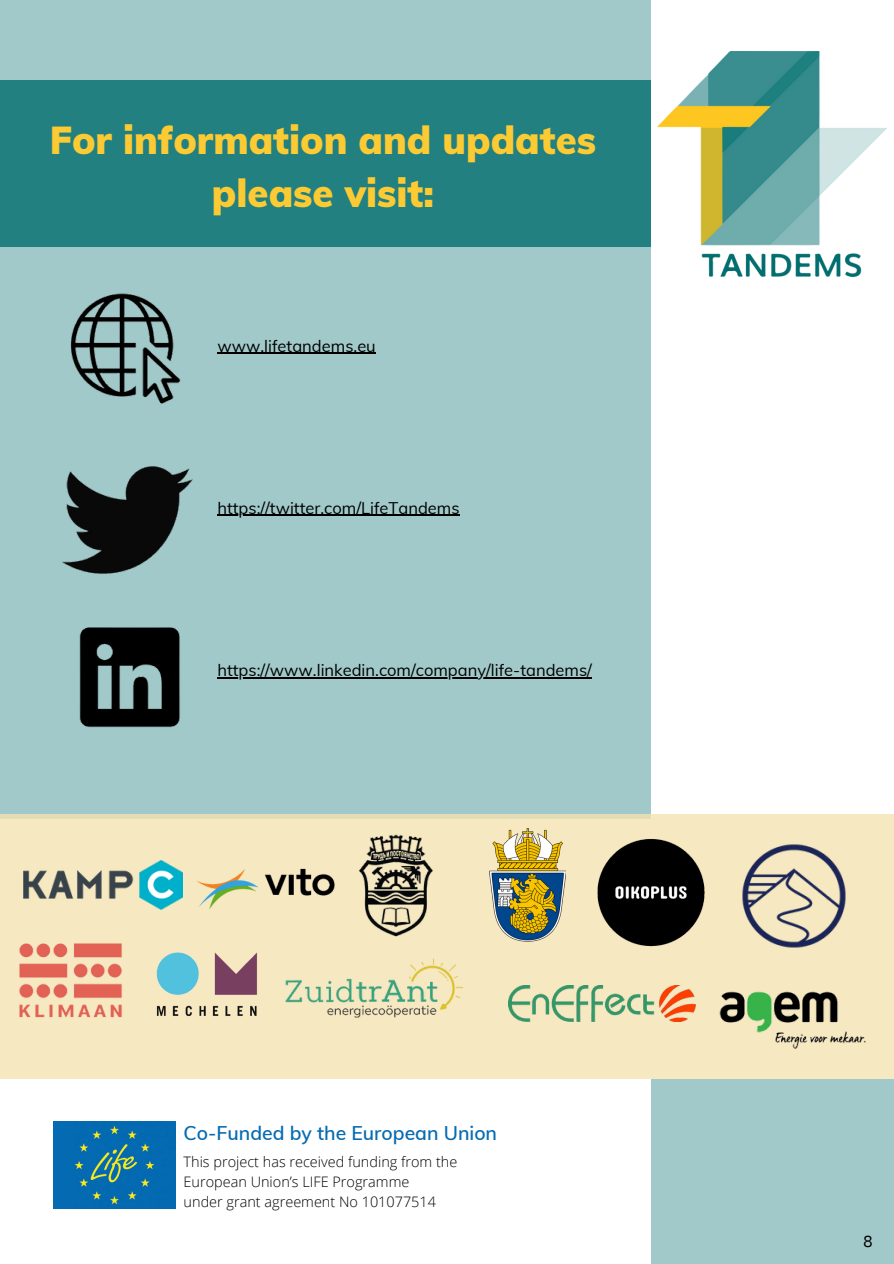
<style>
.page{position:relative;width:894px;height:1264px;background:#fff}
.page>*{position:absolute;margin:0;border:0;box-sizing:border-box;transform-origin:0 0}
.t1{font:900 38.1px/52.8px "Muli";color:#fcca33;text-align:center}
.t2{font:600 19.35px "Muli";color:#066bb1}
.t3{font:16.5px "Muli";color:#000}
.t4{font:16.2px "IBM Plex Sans";color:#000}
.t5{font:300 14.4px/20px "Open Sans";color:#000}
</style>
<div class="page">
<div style="left:0;top:0;width:650px;height:818px;background:#a2c9c9"></div>
<div style="left:0;top:80px;width:650px;height:167px;background:#228081"></div>
<img style="left:657px;top:51px;width:228px;height:225px">
<div style="left:0;top:814px;width:893px;height:265px;background:#f6e8c0"></div>
<img style="left:23px;top:860px;width:146px;height:49px">
<img style="left:169px;top:864px;width:166px;height:45px">
<img style="left:359px;top:834px;width:74px;height:103px">
<img style="left:489px;top:828px;width:76px;height:113px">
<img style="left:285px;top:958px;width:179px;height:60px">
<img style="left:19px;top:943px;width:103px;height:75px">
<img style="left:156px;top:952px;width:101px;height:64px">
<img style="left:565px;top:839px;width:140px;height:108px">
<img style="left:742px;top:844px;width:104px;height:98px">
<img style="left:508px;top:985px;width:187px;height:36px">
<img style="left:719px;top:942px;width:147px;height:107px">
<div style="left:650px;top:1079px;width:243px;height:184px;background:#a2c9c9"></div>
<img style="left:62px;top:466px;width:131px;height:108px">
<img style="left:79px;top:627px;width:101px;height:101px">
<img style="left:70px;top:293px;width:111px;height:111px">
<hr style="left:217px;top:353px;width:159px;height:1px;background:#000">
<hr style="left:217px;top:515px;width:242px;height:1px;background:#000">
<hr style="left:217px;top:677px;width:374px;height:1px;background:#000">
<img style="left:54px;top:1121px;width:121px;height:87px">
<h1 class="t1" style="left:50px;top:114px;width:547px">For information and updates please visit:</h1>
<p class="t3" style="left:217px;top:335px;width:160px">www.lifetandems.eu</p>
<p class="t3" style="left:217px;top:497px;width:244px">https://twitter.com/LifeTandems</p>
<p class="t3" style="left:217px;top:659px;width:376px">https://www.linkedin.com/company/life-tandems/</p>
<p class="t2" style="left:183px;top:1120px;width:315px">Co-Funded by the European Union</p>
<p class="t5" style="left:183px;top:1151px;width:275px">This project has received funding from the<br>European Union’s LIFE Programme<br>under grant agreement No 101077514</p>
<p class="t4" style="left:862px;top:1230px;width:11px">8</p>
</div>
